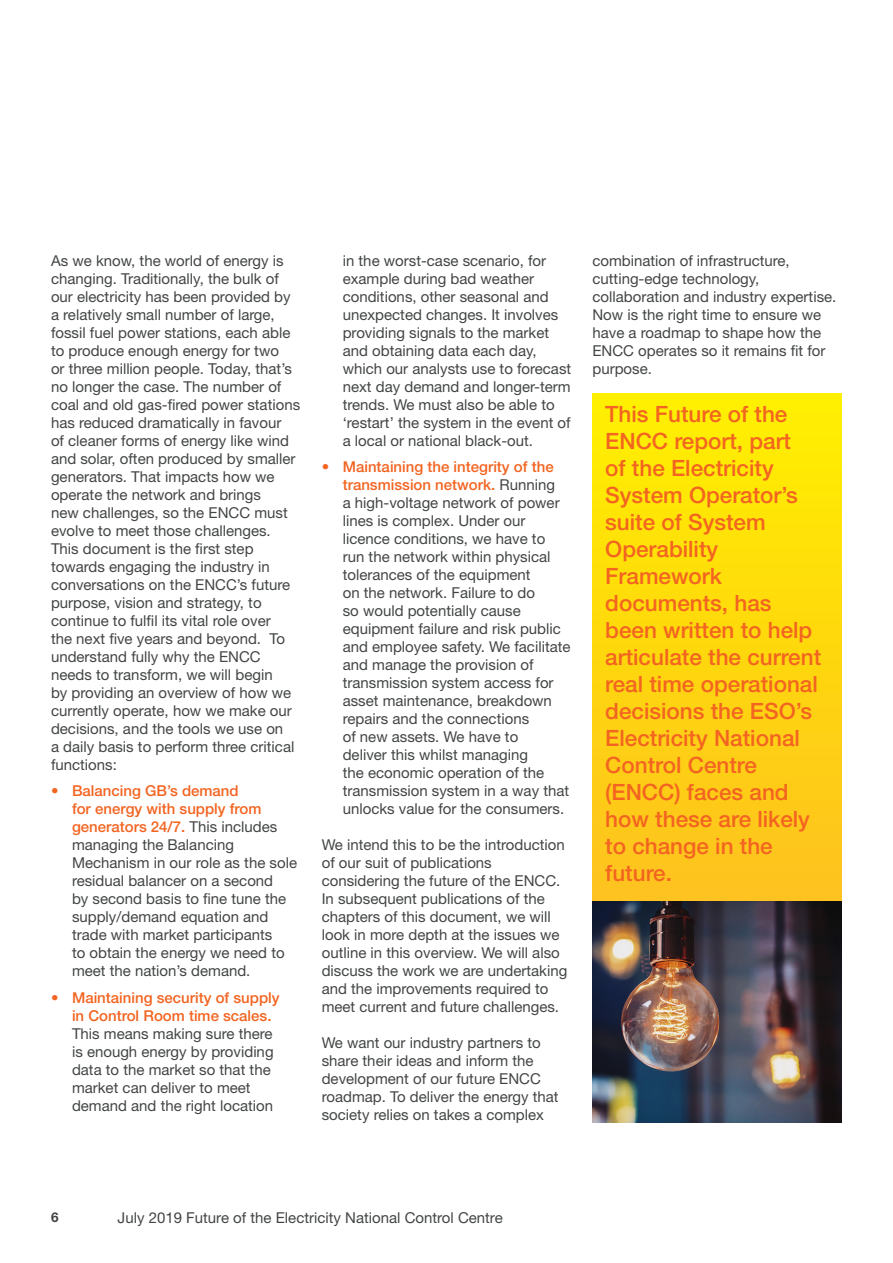
<style>
.page{position:relative;width:893px;height:1263px;background:#fff}
.page>*{position:absolute;margin:0;border:0;box-sizing:border-box;transform-origin:0 0}
.t1{font:500 22.5px/27px "Helvetica Neue LT Std";color:#f36421}
.t2{font:15px/18px "Helvetica Neue LT Std";color:#434545}
.t3{font:500 15px/18px "Helvetica Neue LT Std";color:#f36421}
.t4{font:700 13.5px "Helvetica Neue LT Std";color:#434545}
.s1{color:#f36421}
.s2{font-weight:500;color:#f36421}
.s3{font-weight:400}
</style>
<div class="page">
<div style="left:592px;top:393px;width:250px;height:508px;background:linear-gradient(to bottom,#fff000,#fec11e)"></div>
<img style="left:592px;top:901px;width:250px;height:222px">
<p class="t2" style="left:51px;top:251px;width:251px">As we know, the world of energy is changing. Traditionally, the bulk of our electricity has been provided by a relatively small number of large, fossil fuel power stations, each able to produce enough energy for two<br>or three million people. Today, that’s no longer the case. The number of coal and old gas-fired power stations has reduced dramatically in favour<br>of cleaner forms of energy like wind and solar, often produced by smaller generators. That impacts how we operate the network and brings<br>new challenges, so the ENCC must evolve to meet those challenges.<br>This document is the first step towards engaging the industry in conversations on the ENCC’s future purpose, vision and strategy, to continue to fulfil its vital role over<br>the next five years and beyond. To understand fully why the ENCC needs to transform, we will begin<br>by providing an overview of how we currently operate, how we make our decisions, and the tools we use on<br>a daily basis to perform three critical functions:</p>
<p class="t2" style="left:72px;top:782px;width:227px;text-indent:-21px"><span class="s1">•</span> <span class="s2">Balancing GB’s demand<br>for energy with supply from generators 24/7.</span> This includes managing the Balancing<br>Mechanism in our role as the sole residual balancer on a second<br>by second basis to fine tune the supply/demand equation and trade with market participants<br>to obtain the energy we need to meet the nation’s demand.</p>
<p class="t3" style="left:72px;top:988px;width:209px;text-indent:-21px"><span class="s3">•</span> Maintaining security of supply in Control Room time scales.</p>
<p class="t2" style="left:72px;top:1024px;width:203px">This means making sure there is enough energy by providing data to the market so that the market can deliver to meet demand and the right location</p>
<p class="t2" style="left:343px;top:251px;width:230px">in the worst-case scenario, for example during bad weather conditions, other seasonal and unexpected changes. It involves providing signals to the market and obtaining data each day, which our analysts use to forecast next day demand and longer-term trends. We must also be able to ‘restart’ the system in the event of a local or national black-out.</p>
<p class="t2" style="left:343px;top:458px;width:229px;text-indent:-21px"><span class="s1">•</span> <span class="s2">Maintaining the integrity of the transmission network.</span> Running<br>a high-voltage network of power lines is complex. Under our licence conditions, we have to run the network within physical tolerances of the equipment<br>on the network. Failure to do<br>so would potentially cause equipment failure and risk public and employee safety. We facilitate and manage the provision of transmission system access for asset maintenance, breakdown repairs and the connections<br>of new assets. We have to<br>deliver this whilst managing<br>the economic operation of the transmission system in a way that unlocks value for the consumers.</p>
<p class="t2" style="left:322px;top:836px;width:247px">We intend this to be the introduction of our suit of publications considering the future of the ENCC.<br>In subsequent publications of the chapters of this document, we will look in more depth at the issues we outline in this overview. We will also discuss the work we are undertaking and the improvements required to meet current and future challenges.</p>
<p class="t2" style="left:322px;top:1034px;width:238px">We want our industry partners to share their ideas and inform the development of our future ENCC roadmap. To deliver the energy that society relies on takes a complex</p>
<p class="t2" style="left:592px;top:251px;width:245px">combination of infrastructure, cutting-edge technology, collaboration and industry expertise.<br>Now is the right time to ensure we have a roadmap to shape how the<br>ENCC operates so it remains fit for purpose.</p>
<p class="t1" style="left:605px;top:400px;width:217px">This Future of the<br>ENCC report, part<br>of the Electricity<br>System Operator’s suite of System<br>Operability<br>Framework documents, has been written to help articulate the current real time operational decisions the ESO’s<br>Electricity National<br>Control Centre (ENCC) faces and how these are likely to change in the future.</p>
<p class="t4" style="left:51px;top:1208px;width:9px">6</p>
<p class="t2" style="left:118px;top:1208px;width:387px">July 2019 Future of the Electricity National Control Centre</p>
</div>
